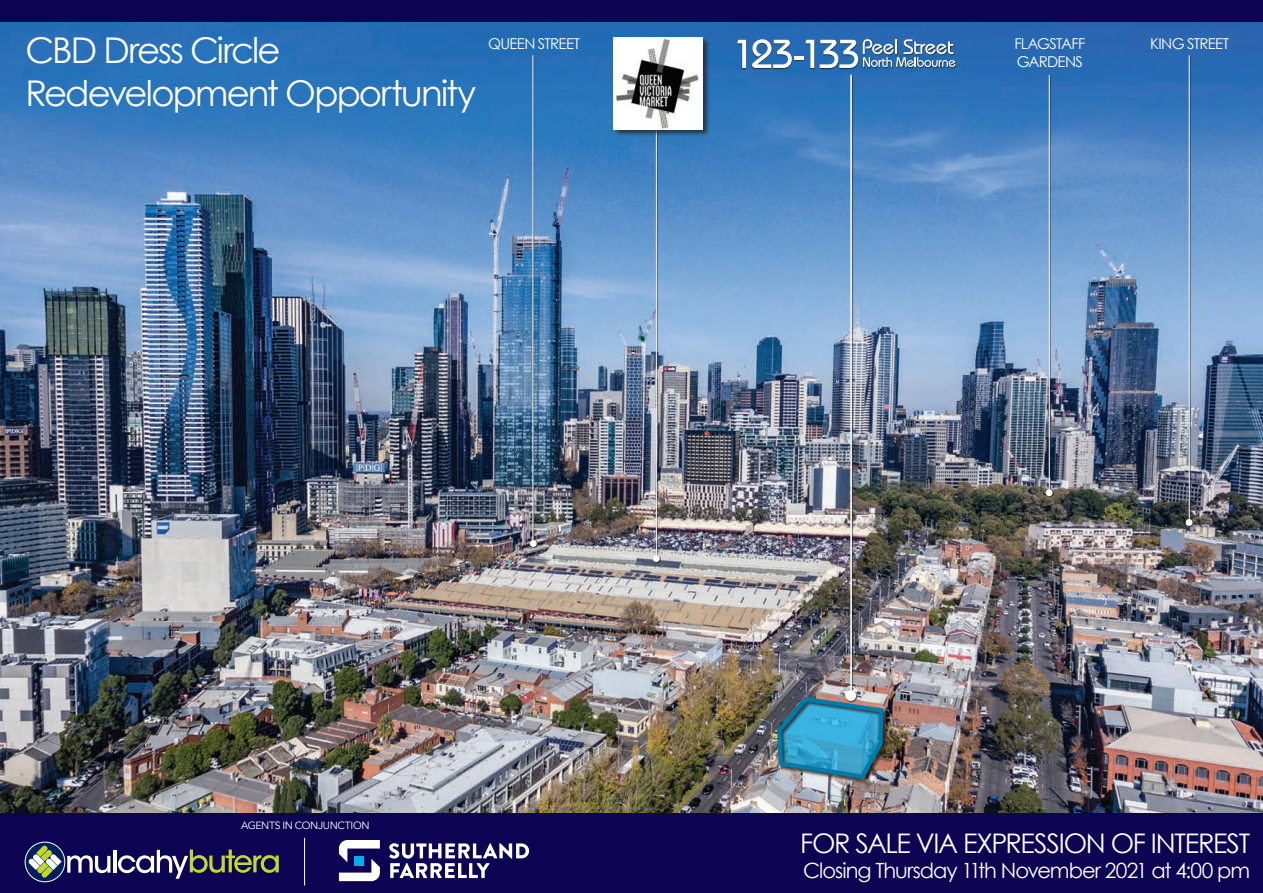
<style>
.page{position:relative;width:1263px;height:893px;background:#fff}
.page>*{position:absolute;margin:0;border:0;box-sizing:border-box;transform-origin:0 0}
.t1{font:35.55px/42.6px "Century Gothic";letter-spacing:-.05em;color:#fff}
.t2{font:27px "Century Gothic";letter-spacing:-.045em;color:#fff}
.t3{font:21px "Century Gothic";letter-spacing:-.05em;color:#fff}
.t4{font:15px/18px "Century Gothic";letter-spacing:-.045em;color:#fff}
.t5{font:10.5px "Avenir";letter-spacing:-.03em;color:#fff}
</style>
<div class="page">
<img style="left:0;top:21px;width:1263px;height:792px">
<hr style="left:655px;top:88px;width:3px;height:472px;background:#231f20;opacity:.75">
<hr style="left:656px;top:88px;width:1px;height:471px;background:#fff">
<div style="left:652px;top:555px;width:9px;height:8px;background:#231f20;opacity:.75"></div>
<div style="left:653px;top:555px;width:7px;height:7px;background:#fff;border-radius:50%"></div>
<div style="left:613px;top:38px;width:97px;height:99px;background:#231f20;opacity:.75"></div>
<img style="left:614px;top:37px;width:88px;height:92px">
<hr style="left:850px;top:75px;width:3px;height:625px;background:#231f20;opacity:.75">
<hr style="left:850px;top:75px;width:2px;height:623px;background:#fff">
<div style="left:845px;top:690px;width:13px;height:12px;background:#231f20;opacity:.75"></div>
<div style="left:845px;top:690px;width:11px;height:11px;background:#fff;border-radius:50%"></div>
<hr style="left:1048px;top:75px;width:3px;height:420px;background:#231f20;opacity:.75">
<hr style="left:1049px;top:75px;width:1px;height:419px;background:#fff">
<div style="left:1045px;top:489px;width:9px;height:8px;background:#231f20;opacity:.75"></div>
<div style="left:1046px;top:489px;width:6px;height:7px;background:#fff;border-radius:50%"></div>
<hr style="left:1188px;top:55px;width:3px;height:469px;background:#231f20;opacity:.75">
<hr style="left:1189px;top:55px;width:1px;height:468px;background:#fff">
<div style="left:1185px;top:519px;width:9px;height:8px;background:#231f20;opacity:.75"></div>
<div style="left:1185px;top:519px;width:7px;height:7px;background:#fff;border-radius:50%"></div>
<div style="left:777px;top:697px;width:111px;height:87px;background:#231f20;opacity:.75"></div>
<img style="left:775px;top:693px;width:110px;height:88px">
<hr style="left:532px;top:55px;width:2px;height:491px;background:#231f20;opacity:.75">
<hr style="left:532px;top:55px;width:1px;height:489px;background:#fff">
<div style="left:530px;top:540px;width:8px;height:8px;background:#231f20;opacity:.75"></div>
<div style="left:530px;top:540px;width:7px;height:7px;background:#fff;border-radius:50%"></div>
<div style="left:737px;top:39px;width:219px;height:30px;background:#231f20;opacity:.75"></div>
<svg style="left:737px;top:40px;width:9px;height:28px"></svg>
<svg style="left:752px;top:39px;width:62px;height:29px"></svg>
<svg style="left:820px;top:39px;width:135px;height:29px"></svg>
<div style="left:0;top:813px;width:1263px;height:80px;background:#0c0452"></div>
<svg style="left:25px;top:842px;width:40px;height:40px"></svg>
<div style="left:25px;top:842px;width:40px;height:40px;border:1px solid #fff;border-radius:50%"></div>
<hr style="left:113px;top:850px;width:3px;height:23px;background:#fff">
<svg style="left:118px;top:849px;width:161px;height:30px"></svg>
<svg style="left:28px;top:845px;width:82px;height:33px"></svg>
<svg style="left:339px;top:840px;width:41px;height:41px"></svg>
<svg style="left:389px;top:843px;width:140px;height:35px"></svg>
<hr style="left:304px;top:838px;width:1px;height:47px;background:#fff">
<div style="left:0;top:0;width:1263px;height:21px;background:#0c0452"></div>
<h1 class="t1" style="left:26px;top:29px;width:452px">CBD Dress Circle<br>Redevelopment Opportunity</h1>
<p class="t4" style="left:488px;top:35px;width:94px">QUEEN STREET</p>
<p class="t4" style="left:1150px;top:34px;width:81px">KING STREET</p>
<p class="t4" style="left:1014px;top:34px;width:72px">FLAGSTAFF<br>GARDENS</p>
<p class="t5" style="left:241px;top:819px;width:130px">AGENTS IN CONJUNCTION</p>
<p class="t2" style="left:800px;top:827px;width:452px">FOR SALE VIA EXPRESSION OF INTEREST</p>
<p class="t3" style="left:803px;top:858px;width:448px">Closing Thursday 11th November 2021 at 4:00 pm</p>
</div>
